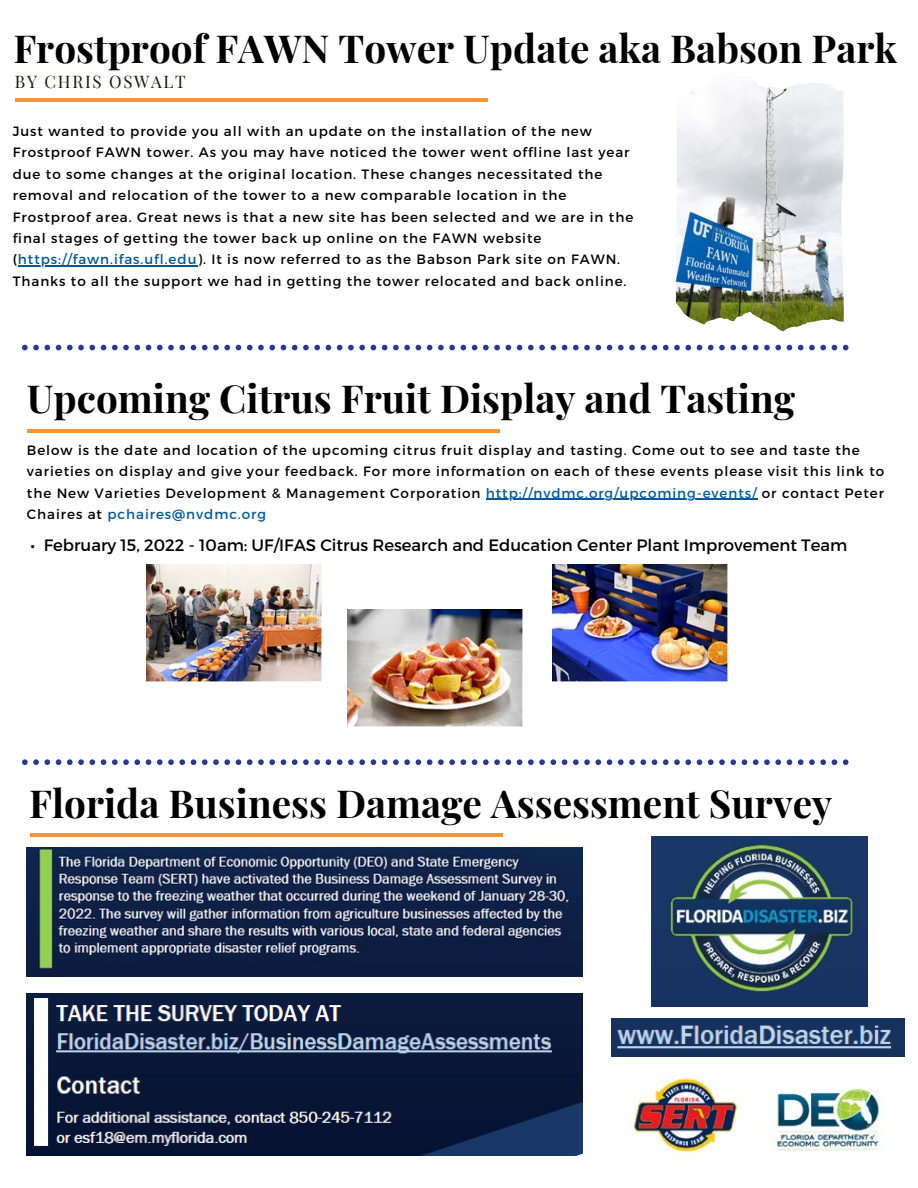
<style>
.page{position:relative;width:918px;height:1188px;background:#fff}
.page>*{position:absolute;margin:0;border:0;box-sizing:border-box;transform-origin:0 0}
.t1{font:700 38.7px "Playfair Display";color:#000}
.t2{font:16.95px "Playfair Display";letter-spacing:.1em;color:#151c0a}
.t3{font:16.5px "Montserrat";color:#000}
.t4{font:13.5px/21.3px "Montserrat";letter-spacing:.07em;color:#000}
.s1{color:#00579c}
.s2{color:#00599f}
</style>
<div class="page">
<hr style="left:15px;top:99px;width:472px;height:3px;background:#f99435">
<hr style="left:27px;top:429px;width:472px;height:4px;background:#f99435">
<img style="left:147px;top:565px;width:174px;height:117px">
<img style="left:348px;top:610px;width:174px;height:117px">
<img style="left:553px;top:565px;width:174px;height:117px">
<svg style="left:22px;top:345px;width:826px;height:5px"></svg>
<img style="left:676px;top:95px;width:130px;height:236px">
<svg style="left:22px;top:759px;width:826px;height:6px"></svg>
<img style="left:27px;top:993px;width:556px;height:162px">
<img style="left:27px;top:847px;width:556px;height:129px">
<img style="left:628px;top:1077px;width:251px;height:77px">
<img style="left:611px;top:1019px;width:294px;height:38px">
<img style="left:651px;top:837px;width:216px;height:169px">
<hr style="left:18px;top:265px;width:179px;height:2px;background:#00579c">
<hr style="left:486px;top:499px;width:272px;height:1px;background:#00599f">
<hr style="left:31px;top:833px;width:472px;height:3px;background:#f99435">
<p class="t1" style="left:13px;top:21px;width:885px">Frostproof FAWN Tower Update aka Babson Park</p>
<p class="t2" style="left:15px;top:70px;width:172px">BY CHRIS OSWALT</p>
<p class="t4" style="left:13px;top:120px;width:622px">Just wanted to provide you all with an update on the installation of the new Frostproof FAWN tower. As you may have noticed the tower went offline last year due to some changes at the original location. These changes necessitated the removal and relocation of the tower to a new comparable location in the Frostproof area. Great news is that a new site has been selected and we are in the final stages of getting the tower back up online on the FAWN website (<span class="s1">https://fawn.ifas.ufl.edu</span>). It is now referred to as the Babson Park site on FAWN.<br>Thanks to all the support we had in getting the tower relocated and back online.</p>
<p class="t1" style="left:27px;top:371px;width:770px">Upcoming Citrus Fruit Display and Tasting</p>
<p class="t4" style="left:27px;top:439px;width:859px">Below is the date and location of the upcoming citrus fruit display and tasting. Come out to see and taste the varieties on display and give your feedback. For more information on each of these events please visit this link to the New Varieties Development &amp; Management Corporation <span class="s2">http://nvdmc.org/upcoming-events/</span> or contact Peter Chaires at <span class="s2">pchaires@nvdmc.org</span></p>
<p class="t3" style="left:31px;top:534px;width:818px">• February 15, 2022 - 10am: UF/IFAS Citrus Research and Education Center Plant Improvement Team</p>
<p class="t1" style="left:29px;top:776px;width:805px">Florida Business Damage Assessment Survey</p>
</div>
